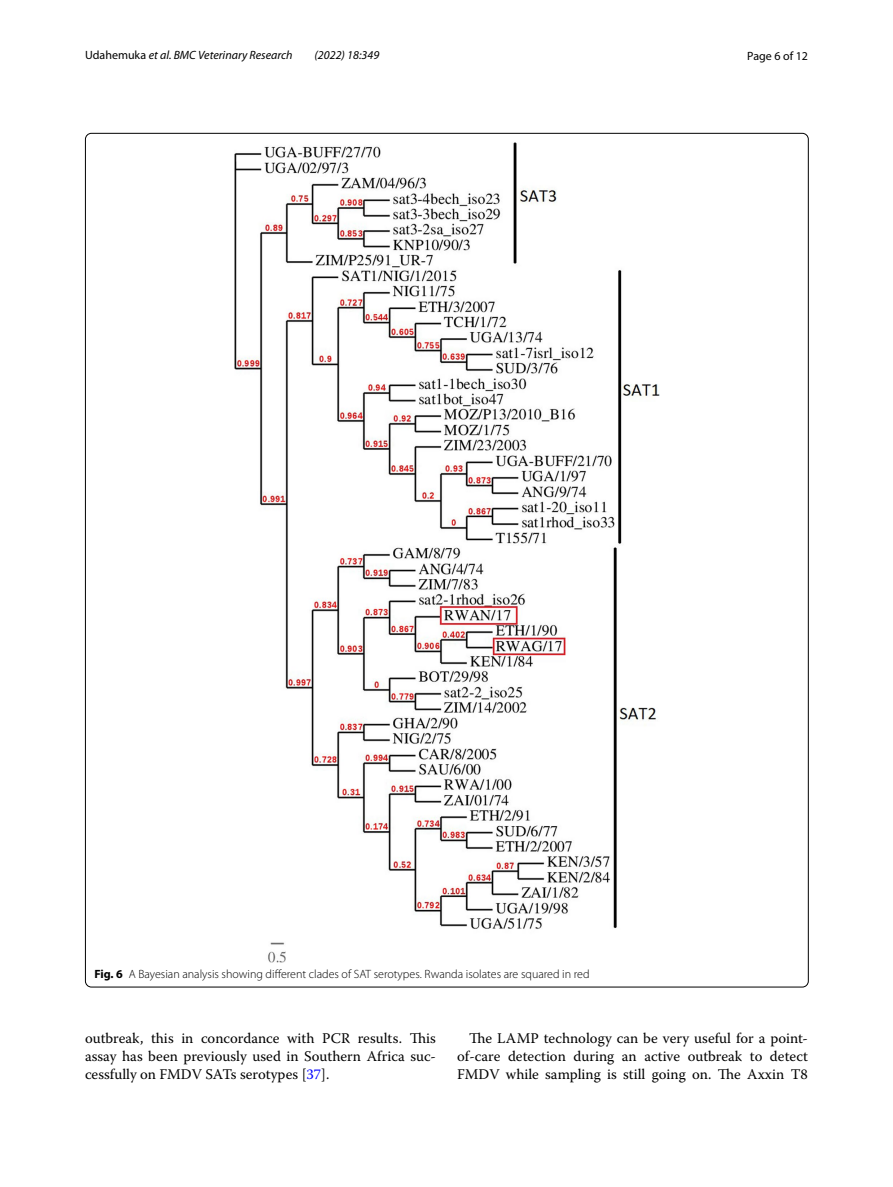
<style>
.page{position:relative;width:893px;height:1187px;background:#fff}
.page>*{position:absolute;margin:0;border:0;box-sizing:border-box;transform-origin:0 0}
.t1{font:14.7px/18px "Warnock Pro";color:#000;text-align:justify}
.t2{font:300 12px "Myriad Pro";color:#000}
.t3{font:italic 12px "Myriad Pro";color:#000}
.t4{font:12px "Myriad Pro";color:#000}
.s1{font-style:normal}
.s2{font-weight:700}
.s3{color:#00f}
</style>
<div class="page">
<img style="left:234px;top:142px;width:425px;height:820px">
<p class="t3" style="left:85px;top:48px;width:209px"><span class="s1">Udahemuka</span> et al. BMC Veterinary Research</p>
<p class="t3" style="left:315px;top:48px;width:66px">(2022) 18:349</p>
<p class="t4" style="left:747px;top:48px;width:62px">Page 6 of 12</p>
<p class="t2" style="left:94px;top:966px;width:497px"><span class="s2">Fig. 6</span> A Bayesian analysis showing different clades of SAT serotypes. Rwanda isolates are squared in red</p>
<p class="t1" style="left:85px;top:1029px;width:352px">outbreak, this in concordance with PCR results. This assay has been previously used in Southern Africa suc&shy;cessfully on FMDV SATs serotypes [<span class="s3">37</span>].</p>
<p class="t1" style="left:457px;top:1029px;width:352px;text-indent:12px">The LAMP technology can be very useful for a point&shy;of-care detection during an active outbreak to detect FMDV while sampling is still going on. The Axxin T8</p>
</div>
